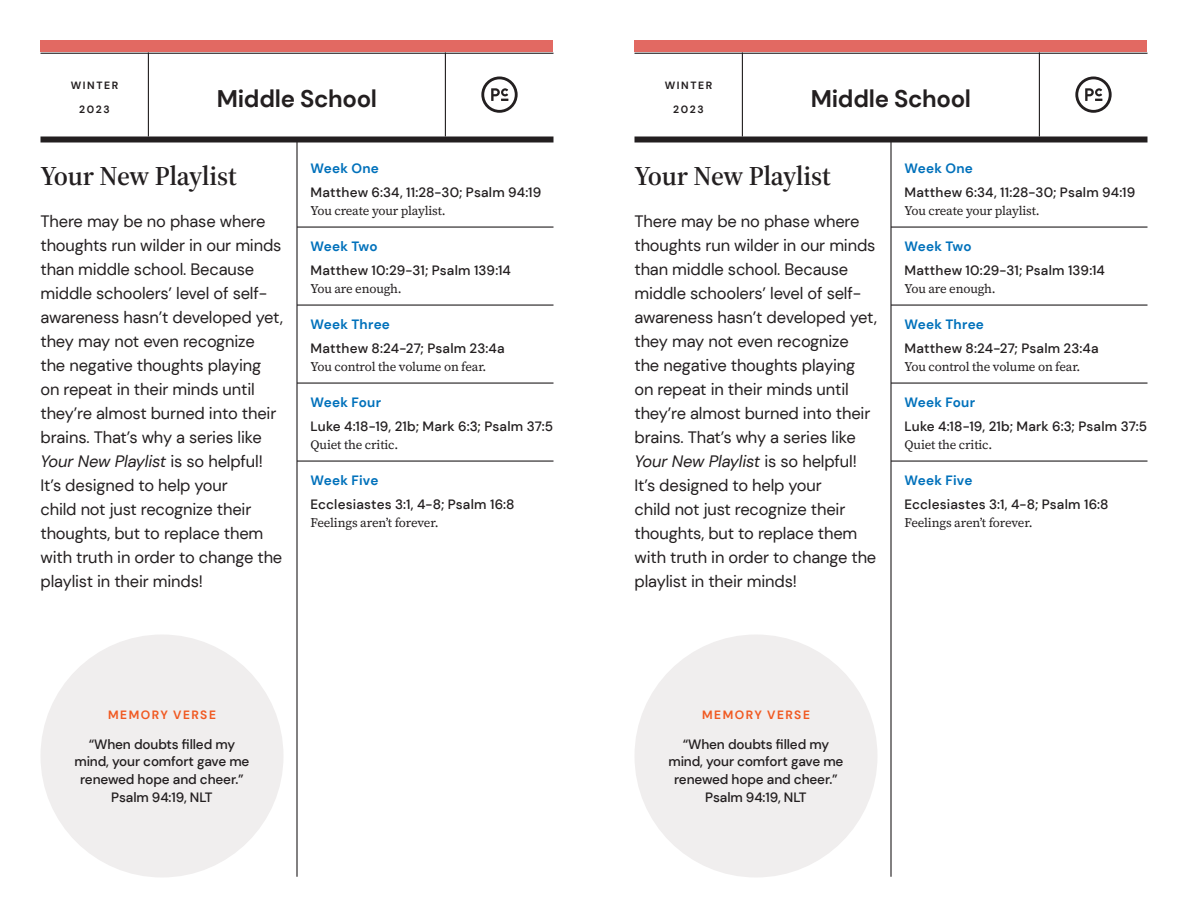
<style>
.page{position:relative;width:1188px;height:918px;background:#fff}
.page>*{position:absolute;margin:0;border:0;box-sizing:border-box;transform-origin:0 0}
.t1{font:600 27px "Source Serif 448 pt";letter-spacing:-.01em;color:#231f20}
.t2{font:700 24px "DM Sans";letter-spacing:-.01em;color:#231f20}
.t3{font:16.5px/24px "DM Sans";letter-spacing:-.01em;color:#231f20}
.t4{font:500 13.5px/18px "DM Sans";letter-spacing:.005em;color:#231f20;text-align:center}
.t5{font:700 13.5px "DM Sans";letter-spacing:.015em;color:#0071bb}
.t6{font:12.75px "Source Serif 418 pt";letter-spacing:-.01em;color:#231f20}
.t7{font:700 12px "DM Sans";letter-spacing:.125em;color:#f15921}
.t8{font:700 10.5px "DM Sans";letter-spacing:.15em;color:#231f20}
.s1{font-style:italic}
</style>
<div class="page">
<div style="left:40px;top:634px;width:244px;height:244px;background:#f0eeee;border-radius:50%"></div>
<div style="left:634px;top:634px;width:244px;height:244px;background:#f0eeee;border-radius:50%"></div>
<hr style="left:297px;top:226px;width:257px;height:2px;background:#231f20">
<hr style="left:297px;top:304px;width:257px;height:2px;background:#231f20">
<hr style="left:297px;top:382px;width:257px;height:2px;background:#231f20">
<hr style="left:297px;top:460px;width:257px;height:2px;background:#231f20">
<hr style="left:891px;top:226px;width:257px;height:2px;background:#231f20">
<hr style="left:891px;top:304px;width:257px;height:2px;background:#231f20">
<hr style="left:891px;top:382px;width:257px;height:2px;background:#231f20">
<hr style="left:891px;top:460px;width:257px;height:2px;background:#231f20">
<div style="left:40px;top:40px;width:514px;height:12px;background:#e26962"></div>
<div style="left:634px;top:40px;width:514px;height:12px;background:#e26962"></div>
<hr style="left:148px;top:52px;width:1px;height:84px;background:#231f20">
<hr style="left:742px;top:52px;width:1px;height:84px;background:#231f20">
<hr style="left:445px;top:52px;width:1px;height:84px;background:#231f20">
<hr style="left:1039px;top:52px;width:1px;height:84px;background:#231f20">
<hr style="left:40px;top:53px;width:514px;height:1px;background:#231f20">
<hr style="left:634px;top:53px;width:514px;height:1px;background:#231f20">
<hr style="left:296px;top:142px;width:2px;height:735px;background:#231f20">
<hr style="left:890px;top:142px;width:2px;height:735px;background:#231f20">
<div style="left:40px;top:136px;width:514px;height:6px;background:#231f20"></div>
<div style="left:634px;top:136px;width:514px;height:6px;background:#231f20"></div>
<svg style="left:481px;top:77px;width:37px;height:36px"></svg>
<svg style="left:1075px;top:77px;width:37px;height:36px"></svg>
<p class="t8" style="left:71px;top:78px;width:49px">WINTER</p>
<p class="t8" style="left:79px;top:102px;width:32px">2023</p>
<p class="t8" style="left:665px;top:78px;width:49px">WINTER</p>
<p class="t8" style="left:673px;top:102px;width:32px">2023</p>
<h2 class="t2" style="left:217px;top:83px;width:162px">Middle School</h2>
<h2 class="t2" style="left:811px;top:83px;width:162px">Middle School</h2>
<h1 class="t1" style="left:40px;top:157px;width:198px">Your New Playlist</h1>
<p class="t3" style="left:40px;top:209px;width:244px">There may be no phase where thoughts run wilder in our minds than middle school. Because middle schoolers’ level of self&shy;awareness hasn’t developed yet, they may not even recognize the negative thoughts playing on repeat in their minds until they’re almost burned into their brains. That’s why a series like<br><span class="s1">Your New Playlist</span> is so helpful!<br>It’s designed to help your<br>child not just recognize their thoughts, but to replace them with truth in order to change the playlist in their minds!</p>
<p class="t5" style="left:310px;top:159px;width:70px">Week One</p>
<p class="t4" style="left:310px;top:183px;width:232px">Matthew 6:34, 11:28-30; Psalm 94:19</p>
<p class="t6" style="left:310px;top:202px;width:137px">You create your playlist.</p>
<p class="t5" style="left:310px;top:237px;width:69px">Week Two</p>
<p class="t4" style="left:310px;top:261px;width:202px">Matthew 10:29-31; Psalm 139:14</p>
<p class="t6" style="left:310px;top:280px;width:93px">You are enough.</p>
<p class="t5" style="left:310px;top:315px;width:81px">Week Three</p>
<p class="t4" style="left:310px;top:339px;width:196px">Matthew 8:24-27; Psalm 23:4a</p>
<p class="t6" style="left:310px;top:358px;width:178px">You control the volume on fear.</p>
<p class="t5" style="left:310px;top:393px;width:72px">Week Four</p>
<p class="t4" style="left:310px;top:417px;width:244px">Luke 4:18-19, 21b; Mark 6:3; Psalm 37:5</p>
<p class="t6" style="left:310px;top:436px;width:89px">Quiet the critic.</p>
<p class="t5" style="left:310px;top:471px;width:69px">Week Five</p>
<p class="t4" style="left:310px;top:495px;width:206px">Ecclesiastes 3:1, 4-8; Psalm 16:8</p>
<p class="t6" style="left:310px;top:514px;width:130px">Feelings aren’t forever.</p>
<p class="t7" style="left:108px;top:707px;width:109px">MEMORY VERSE</p>
<p class="t4" style="left:74px;top:735px;width:177px">“When doubts filled my mind, your comfort gave me renewed hope and cheer.”<br>Psalm 94:19, NLT</p>
<h1 class="t1" style="left:634px;top:157px;width:198px">Your New Playlist</h1>
<p class="t3" style="left:634px;top:209px;width:244px">There may be no phase where thoughts run wilder in our minds than middle school. Because middle schoolers’ level of self&shy;awareness hasn’t developed yet, they may not even recognize the negative thoughts playing on repeat in their minds until they’re almost burned into their brains. That’s why a series like<br><span class="s1">Your New Playlist</span> is so helpful!<br>It’s designed to help your<br>child not just recognize their thoughts, but to replace them with truth in order to change the playlist in their minds!</p>
<p class="t5" style="left:904px;top:159px;width:70px">Week One</p>
<p class="t4" style="left:904px;top:183px;width:232px">Matthew 6:34, 11:28-30; Psalm 94:19</p>
<p class="t6" style="left:904px;top:202px;width:137px">You create your playlist.</p>
<p class="t5" style="left:904px;top:237px;width:69px">Week Two</p>
<p class="t4" style="left:904px;top:261px;width:202px">Matthew 10:29-31; Psalm 139:14</p>
<p class="t6" style="left:904px;top:280px;width:93px">You are enough.</p>
<p class="t5" style="left:904px;top:315px;width:81px">Week Three</p>
<p class="t4" style="left:904px;top:339px;width:196px">Matthew 8:24-27; Psalm 23:4a</p>
<p class="t6" style="left:904px;top:358px;width:178px">You control the volume on fear.</p>
<p class="t5" style="left:904px;top:393px;width:72px">Week Four</p>
<p class="t4" style="left:904px;top:417px;width:244px">Luke 4:18-19, 21b; Mark 6:3; Psalm 37:5</p>
<p class="t6" style="left:904px;top:436px;width:89px">Quiet the critic.</p>
<p class="t5" style="left:904px;top:471px;width:69px">Week Five</p>
<p class="t4" style="left:904px;top:495px;width:206px">Ecclesiastes 3:1, 4-8; Psalm 16:8</p>
<p class="t6" style="left:904px;top:514px;width:130px">Feelings aren’t forever.</p>
<p class="t7" style="left:702px;top:707px;width:109px">MEMORY VERSE</p>
<p class="t4" style="left:668px;top:735px;width:177px">“When doubts filled my mind, your comfort gave me renewed hope and cheer.”<br>Psalm 94:19, NLT</p>
</div>
